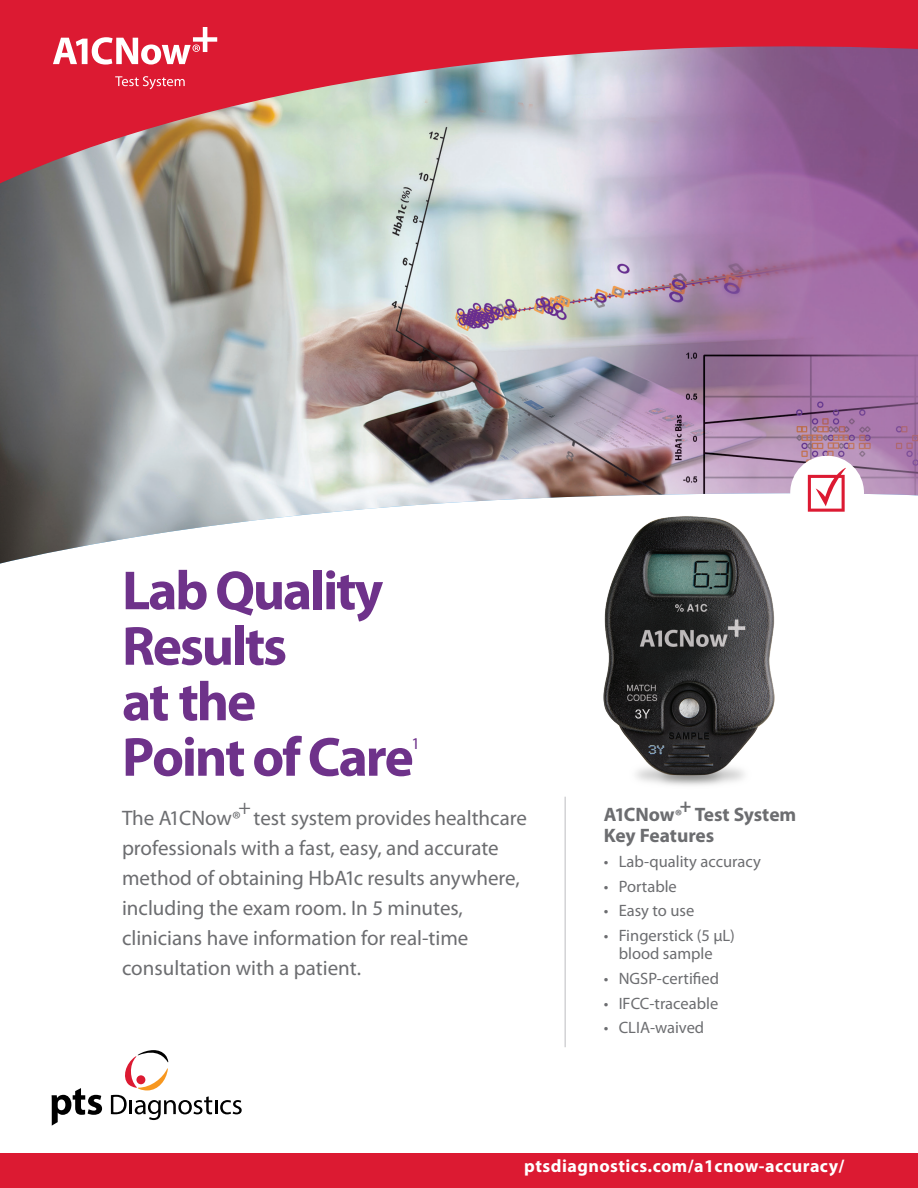
<style>
.page{position:relative;width:918px;height:1188px;background:#fff}
.page>*{position:absolute;margin:0;border:0;box-sizing:border-box;transform-origin:0 0}
.t1{font:700 55.5px/55.5px "Myriad Pro";letter-spacing:-.04em;color:#6e328a}
.t2{font:21px/30px "Myriad Pro";color:#6c6d70}
.t3{font:700 19.5px/21px "Myriad Pro";letter-spacing:-.005em;color:#6c6d70}
.t4{font:700 18px "Myriad Pro";letter-spacing:.025em;color:#fff}
.t5{font:16.5px/18px "Myriad Pro";color:#6c6d70;text-align:center}
.t6{font:16.5px "Myriad Pro";color:#6e328a}
.s1{font-size:16.5px}
</style>
<div class="page">
<img style="left:0;top:194px;width:918px;height:370px">
<svg style="left:0;top:0;width:918px;height:194px;background:#c26d80"></svg>
<div style="left:0;top:1154px;width:918px;height:34px;background:#dc1a32"></div>
<svg style="left:52px;top:1088px;width:50px;height:38px"></svg>
<hr style="left:215px;top:1100px;width:3px;height:14px;background:#000">
<svg style="left:220px;top:1100px;width:22px;height:14px"></svg>
<svg style="left:111px;top:1050px;width:101px;height:70px"></svg>
<div style="left:136px;top:1075px;width:9px;height:9px;background:#dc1a32;border-radius:50%"></div>
<img style="left:580px;top:507px;width:216px;height:279px">
<hr style="left:565px;top:797px;width:1px;height:250px;background:#bcbdc0">
<div style="left:790px;top:456px;width:74px;height:74px;background:#fff;border-radius:50%"></div>
<svg style="left:808px;top:467px;width:38px;height:45px"></svg>
<svg style="left:53px;top:27px;width:164px;height:38px"></svg>
<svg style="left:115px;top:76px;width:70px;height:13px"></svg>
<p class="t1" style="left:122px;top:561px;width:293px">Lab Quality<br>Results<br>at the<br>Point of Care</p>
<p class="t6" style="left:412px;top:733px;width:10px">1</p>
<p class="t2" style="left:238px;top:792px;width:14px">+</p>
<p class="t2" style="left:122px;top:802px;width:120px">The A1CNow®</p>
<p class="t2" style="left:122px;top:802px;width:406px;text-indent:132px">test system provides healthcare professionals with a fast, easy, and accurate method of obtaining HbA1c results anywhere, including the exam room. In 5 minutes, clinicians have information for real-time consultation with a patient.</p>
<p class="t3" style="left:680px;top:794px;width:13px">+</p>
<p class="t3" style="left:604px;top:803px;width:80px">A1CNow<span class="s1">®</span></p>
<p class="t3" style="left:604px;top:803px;width:194px;text-indent:91px">Test System<br>Key Features</p>
<p class="t5" style="left:604px;top:852px;width:159px">• Lab-quality accuracy</p>
<p class="t5" style="left:604px;top:877px;width:75px">• Portable</p>
<p class="t5" style="left:604px;top:901px;width:92px">• Easy to use</p>
<p class="t5" style="left:604px;top:926px;width:133px">• Fingerstick (5 μL) blood sample</p>
<p class="t5" style="left:604px;top:969px;width:117px">• NGSP-certified</p>
<p class="t5" style="left:604px;top:994px;width:116px">• IFCC-traceable</p>
<p class="t5" style="left:604px;top:1018px;width:102px">• CLIA-waived</p>
<p class="t4" style="left:524px;top:1155px;width:322px">ptsdiagnostics.com/a1cnow-accuracy/</p>
</div>
